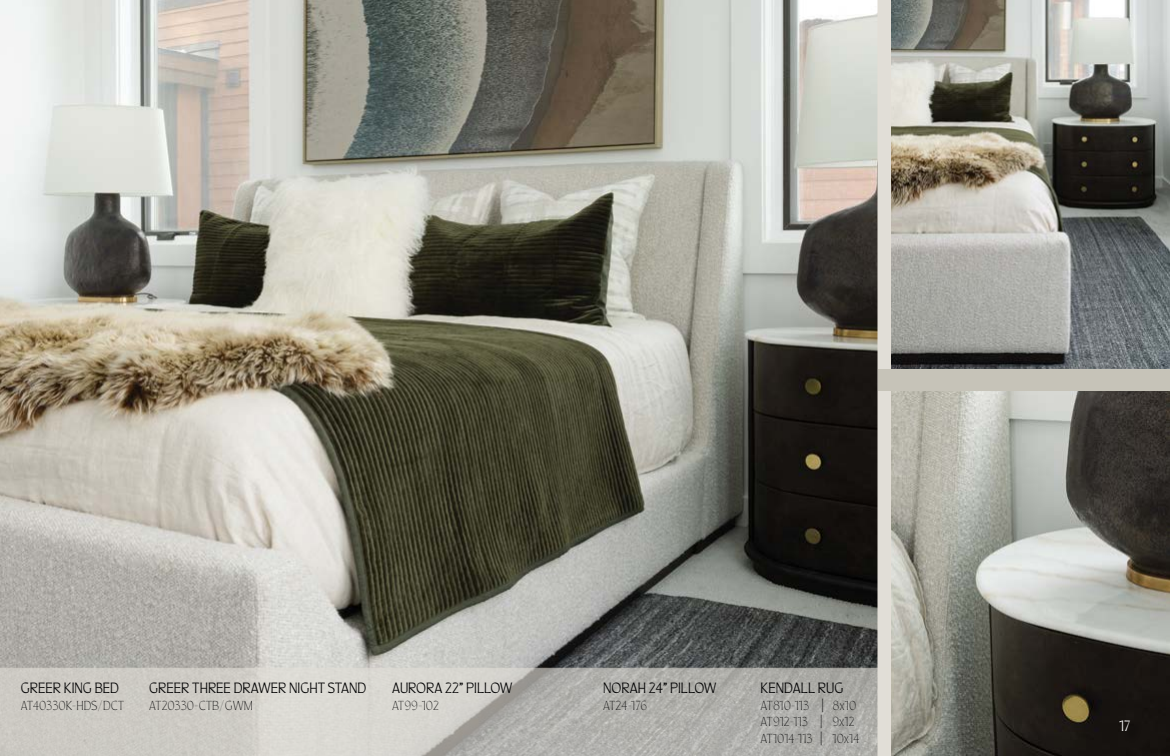
<style>
.page{position:relative;width:1170px;height:756px;background:#fff}
.page>*{position:absolute;margin:0;border:0;box-sizing:border-box;transform-origin:0 0}
.t1{font:800 16px "Quiverleaf CF";color:#000001}
.t2{font:800 16px "Quiverleaf CF";color:#fff}
.t3{font:14px/16.8px "Quiverleaf CF";color:#000001}
</style>
<div class="page">
<img style="left:891px;top:392px;width:279px;height:364px">
<img style="left:891px;top:0;width:279px;height:370px">
<img style="left:0;top:0;width:878px;height:668px">
<div style="left:878px;top:0;width:13px;height:756px;background:#e1ded7"></div>
<div style="left:878px;top:370px;width:292px;height:22px;background:#c6c3b8"></div>
<svg style="left:0;top:668px;width:887px;height:88px;background:#c2c0bb"></svg>
<div style="left:1121px;top:722px;width:21px;height:21px;background:#15110f"></div>
<p class="t1" style="left:21px;top:676px;width:100px">GREER KING BED</p>
<p class="t3" style="left:21px;top:695px;width:105px">AT40330K-HDS/DCT</p>
<p class="t1" style="left:149px;top:676px;width:219px">GREER THREE DRAWER NIGHT STAND</p>
<p class="t3" style="left:149px;top:695px;width:105px">AT20330-CTB/GWM</p>
<p class="t1" style="left:392px;top:676px;width:122px">AURORA 22” PILLOW</p>
<p class="t3" style="left:392px;top:695px;width:48px">AT99-102</p>
<p class="t1" style="left:603px;top:676px;width:115px">NORAH 24” PILLOW</p>
<p class="t3" style="left:603px;top:695px;width:46px">AT24-176</p>
<p class="t1" style="left:761px;top:676px;width:84px">KENDALL RUG</p>
<p class="t3" style="left:761px;top:695px;width:100px">AT810-113 | 8x10<br>AT912-113 | 9x12<br>AT1014-113 | 10x14</p>
<p class="t2" style="left:1120px;top:715px;width:12px">17</p>
</div>
